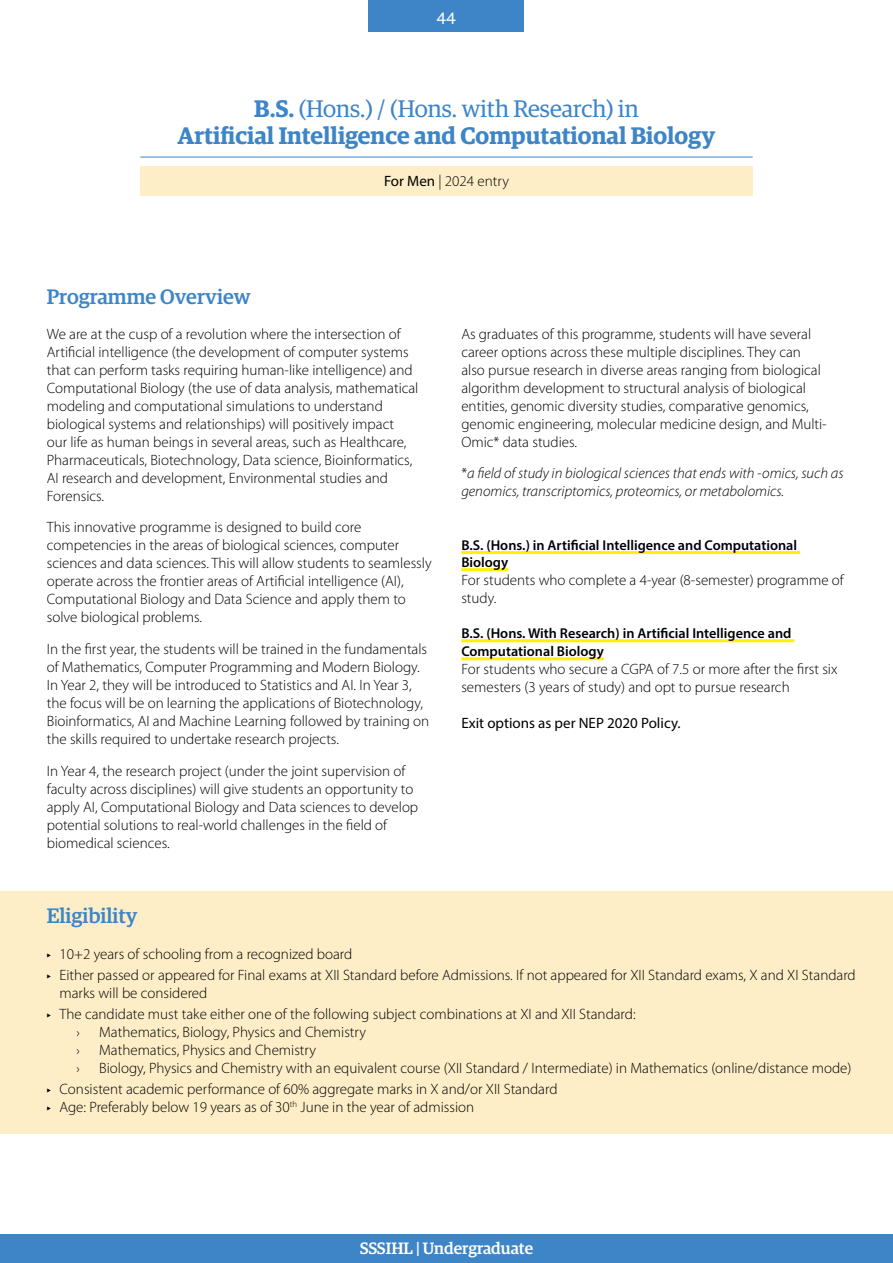
<style>
.page{position:relative;width:893px;height:1263px;background:#fff}
.page>*{position:absolute;margin:0;border:0;box-sizing:border-box;transform-origin:0 0}
.t1{font:600 24px/27px "Guardian Egyptian";color:#3d85c6;text-align:center}
.t2{font:500 21px "Guardian Egyptian";color:#3d85c6}
.t3{font:500 16.5px "Guardian Egyptian";color:#fff}
.t4{font:16.5px "Guardian Sans";color:#fff}
.t5{font:300 15px/18px "Myriad Pro";color:#000}
.t6{font:italic 300 15px/18px "Myriad Pro";color:#000}
.t7{font:15px "Myriad Pro";color:#000}
.t8{font:600 14.25px/17.1px "Myriad Pro";color:#000}
.t9{font:300 13.5px "Myriad Pro";color:#000}
.s1{font-weight:400}
.s2{font-style:normal}
.s3{font-family:"Source Sans 3";font-weight:400;font-size:13.5px}
</style>
<div class="page">
<div style="left:0;top:1234px;width:893px;height:29px;background:#3d85c6"></div>
<div style="left:369px;top:0;width:155px;height:32px;background:#3d85c6"></div>
<div style="left:140px;top:166px;width:613px;height:30px;background:#feeec8"></div>
<hr style="left:461px;top:551px;width:339px;height:3px;background:#fff200">
<hr style="left:461px;top:568px;width:47px;height:3px;background:#fff200">
<hr style="left:461px;top:639px;width:333px;height:3px;background:#fff200">
<hr style="left:461px;top:657px;width:143px;height:3px;background:#fff200">
<hr style="left:140px;top:157px;width:613px;height:1px;background:#3d85c6">
<div style="left:0;top:891px;width:893px;height:243px;background:#feeec8"></div>
<p class="t4" style="left:437px;top:6px;width:21px">44</p>
<h1 class="t1" style="left:178px;top:94px;width:539px">B.S. <span class="s1">(Hons.) / (Hons. with Research) in<br></span>Artificial Intelligence and Computational Biology</h1>
<p class="t5" style="left:384px;top:172px;width:126px"><span class="s1">For Men</span> | 2024 entry</p>
<h2 class="t2" style="left:47px;top:281px;width:205px">Programme Overview</h2>
<p class="t5" style="left:47px;top:325px;width:373px">We are at the cusp of a revolution where the intersection of Artificial intelligence (the development of computer systems that can perform tasks requiring human-like intelligence) and Computational Biology (the use of data analysis, mathematical modeling and computational simulations to understand biological systems and relationships) will positively impact<br>our life as human beings in several areas, such as Healthcare, Pharmaceuticals, Biotechnology, Data science, Bioinformatics, AI research and development, Environmental studies and Forensics.</p>
<p class="t5" style="left:47px;top:519px;width:386px">This innovative programme is designed to build core competencies in the areas of biological sciences, computer sciences and data sciences. This will allow students to seamlessly operate across the frontier areas of Artificial intelligence (AI), Computational Biology and Data Science and apply them to solve biological problems.</p>
<p class="t5" style="left:47px;top:640px;width:384px">In the first year, the students will be trained in the fundamentals of Mathematics, Computer Programming and Modern Biology.<br>In Year 2, they will be introduced to Statistics and AI. In Year 3, the focus will be on learning the applications of Biotechnology, Bioinformatics, AI and Machine Learning followed by training on the skills required to undertake research projects.</p>
<p class="t5" style="left:47px;top:762px;width:373px">In Year 4, the research project (under the joint supervision of faculty across disciplines) will give students an opportunity to apply AI, Computational Biology and Data sciences to develop potential solutions to real-world challenges in the field of biomedical sciences.</p>
<p class="t5" style="left:461px;top:325px;width:367px">As graduates of this programme, students will have several career options across these multiple disciplines. They can also pursue research in diverse areas ranging from biological algorithm development to structural analysis of biological entities, genomic diversity studies, comparative genomics, genomic engineering, molecular medicine design, and Multi-Omic* data studies.</p>
<p class="t6" style="left:461px;top:464px;width:384px"><span class="s2">*</span>a field of study in biological sciences that ends with -omics, such as genomics, transcriptomics, proteomics, or metabolomics.</p>
<p class="t8" style="left:461px;top:536px;width:337px">B.S. (Hons.) in Artificial Intelligence and Computational<br>Biology</p>
<p class="t5" style="left:461px;top:571px;width:384px">For students who complete a 4-year (8-semester) programme of study.</p>
<p class="t8" style="left:461px;top:624px;width:332px;line-height:18px">B.S. (Hons. With Research) in Artificial Intelligence and<br>Computational Biology</p>
<p class="t5" style="left:461px;top:660px;width:378px">For students who secure a CGPA of 7.5 or more after the first six semesters (3 years of study) and opt to pursue research</p>
<p class="t7" style="left:461px;top:713px;width:221px">Exit options as per NEP 2020 Policy.</p>
<h2 class="t2" style="left:47px;top:901px;width:92px">Eligibility</h2>
<p class="t5" style="left:47px;top:944px;width:810px;line-height:21px"><span class="s3">‣</span> 10+2 years of schooling from a recognized board<br><span class="s3">‣</span> Either passed or appeared for Final exams at XII Standard before Admissions. If not appeared for XII Standard exams, X and XI Standard</p>
<p class="t5" style="left:47px;top:983px;width:590px;line-height:21px;text-indent:13px">marks will be considered<br><span class="s3">‣</span> The candidate must take either one of the following subject combinations at XI and XII Standard:</p>
<p class="t9" style="left:77px;top:1025px;width:5px">›</p>
<p class="t5" style="left:99px;top:1024px;width:268px">Mathematics, Biology, Physics and Chemistry</p>
<p class="t9" style="left:77px;top:1043px;width:5px">›</p>
<p class="t5" style="left:99px;top:1042px;width:218px">Mathematics, Physics and Chemistry</p>
<p class="t9" style="left:77px;top:1061px;width:5px">›</p>
<p class="t5" style="left:47px;top:1058px;width:806px;line-height:21px;text-indent:52px">Biology, Physics and Chemistry with an equivalent course (XII Standard / Intermediate) in Mathematics (online/distance mode) <span class="s3">‣</span> Consistent academic performance of 60% aggregate marks in X and/or XII Standard</p>
<p class="t5" style="left:47px;top:1099px;width:429px"><span class="s3">‣</span> Age: Preferably below 19 years as of 30<sup>th</sup> June in the year of admission</p>
<p class="t3" style="left:360px;top:1236px;width:175px">SSSIHL | Undergraduate</p>
</div>
